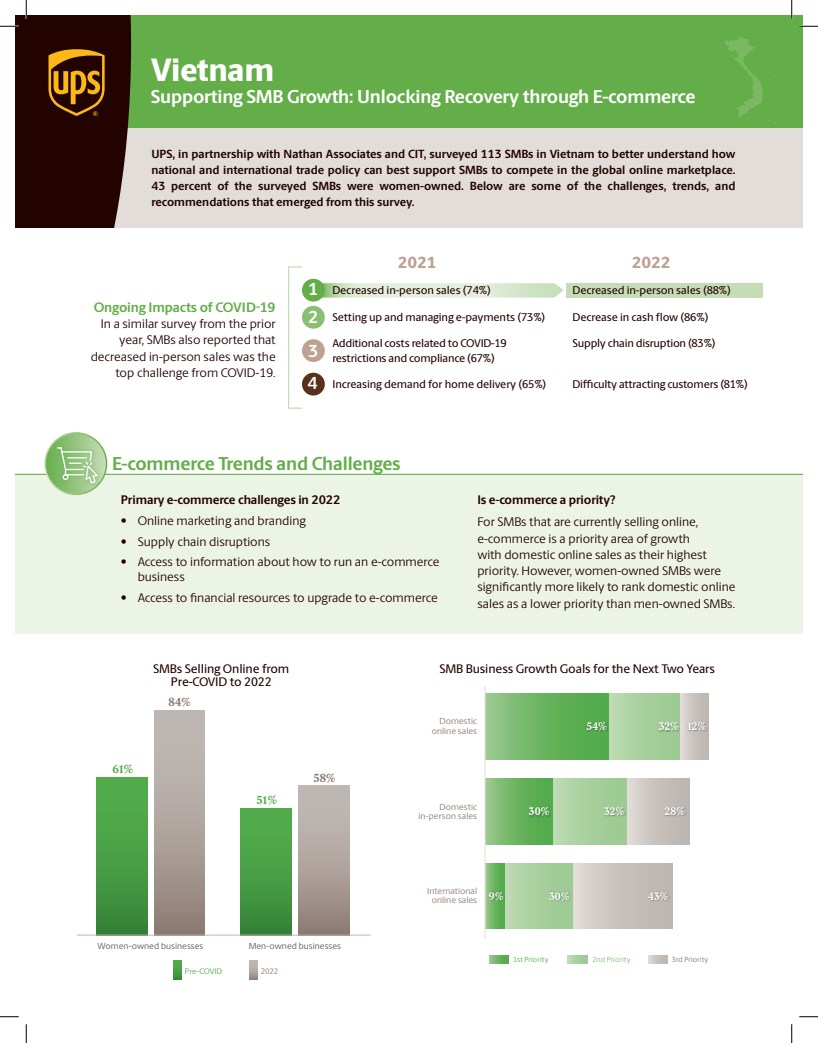
<style>
.page{position:relative;width:818px;height:1043px;background:#fff}
.page>*{position:absolute;margin:0;border:0;box-sizing:border-box;transform-origin:0 0}
.Heading_1{font:800 32.5px "UPS Berlingske Sans";letter-spacing:-.01em;color:#fff}
.Heading_1-2{font:700 18.75px "UPS Berlingske Sans";letter-spacing:-.01em;color:#fff}
.Heading_2{font:700 18.75px "UPS Berlingske Sans";letter-spacing:-.01em;color:#64ae4a}
.t1{font:700 17.5px "UPS Berlingske Sans";color:#fff}
.text{font:800 16.25px "UPS Berlingske Sans";letter-spacing:-.01em;color:#bda193}
.t2{font:700 13.75px "UPS Berlingske Sans";letter-spacing:-.01em;color:#64ae4a}
.text-2{font:12.5px/16.2px "UPS Berlingske Sans";color:#230300}
.text-3{font:500 12.5px/12.9px "UPS Berlingske Sans";letter-spacing:-.015em;color:#230300;text-align:center}
.text-4{font:700 12.5px "UPS Berlingske Sans";letter-spacing:-.01em;color:#230300}
.t3{font:700 11.88px/16.2px "UPS Berlingske Sans";color:#230300;text-align:justify}
.t4{font:700 11.75px "UPS Berlingske Serif Tx";color:#51ab4b}
.t5{font:700 11.75px "UPS Berlingske Serif Tx";color:#8a786f}
.text-5{font:500 11.25px "UPS Berlingske Sans";letter-spacing:-.02em;color:#230300}
.t6{font:700 11.12px "UPS Berlingske Serif Tx";letter-spacing:-.015em;color:#fff}
.t7{font:8.88px/9.6px "UPS Berlingske Sans";color:#8a786f;text-align:right}
.t8{font:8.88px "UPS Berlingske Sans";color:#57585a}
.t9{font:8.12px "UPS Berlingske Sans";letter-spacing:-.005em;color:#51ab4b}
.t10{font:8.12px "UPS Berlingske Sans";color:#8a786f}
.t11{font:7.38px "UPS Berlingske Sans";letter-spacing:.015em;color:#51ab4b}
.t12{font:7.38px "UPS Berlingske Sans";letter-spacing:.01em;color:#7dbc72}
.t13{font:7.38px "UPS Berlingske Sans";letter-spacing:.01em;color:#8a786f}
</style>
<div class="page">
<div style="left:15px;top:15px;width:787px;height:122px;background:#64ae4a"></div>
<div style="left:15px;top:128px;width:787px;height:101px;background:#e3ddd9"></div>
<div style="left:15px;top:15px;width:116px;height:214px;background:#230300"></div>
<svg style="left:48px;top:49px;width:57px;height:67px;background:#784a07"></svg>
<div style="left:15px;top:473px;width:787px;height:161px;background:#ecf4e8"></div>
<hr style="left:15px;top:474px;width:787px;height:1px;background:#64ae4a">
<svg style="left:45px;top:433px;width:62px;height:61px"></svg>
<div style="left:44px;top:432px;width:63px;height:63px;border:1px solid #fff;border-radius:50%"></div>
<div style="left:54px;top:443px;width:47px;height:44px;background:#64ae4a;opacity:.75"></div>
<svg style="left:56px;top:446px;width:43px;height:38px;background:#a4cd92"></svg>
<svg style="left:323px;top:283px;width:240px;height:14px;background:#dae9d1"></svg>
<div style="left:566px;top:283px;width:196px;height:14px;background:#c5ddb7"></div>
<div style="left:302px;top:279px;width:23px;height:22px;background:#64ae4a;border-radius:50%"></div>
<div style="left:302px;top:306px;width:23px;height:23px;background:#88bf71;border-radius:50%"></div>
<div style="left:288px;top:266px;width:15px;height:143px;border:1px solid #c5ddb7"></div>
<svg style="left:173px;top:960px;width:8px;height:19px"></svg>
<svg style="left:249px;top:960px;width:8px;height:19px"></svg>
<div style="left:241px;top:808px;width:51px;height:127px;background:linear-gradient(to bottom,#56b24f,#388639)"></div>
<div style="left:96px;top:777px;width:51px;height:158px;background:linear-gradient(to bottom,#56b24f,#388639)"></div>
<div style="left:299px;top:785px;width:50px;height:150px;background:linear-gradient(to bottom,#c7c2be,#93827a)"></div>
<div style="left:154px;top:710px;width:51px;height:225px;background:linear-gradient(to bottom,#c7c1be,#938279)"></div>
<hr style="left:77px;top:934px;width:293px;height:1px;background:#bdb7b3">
<div style="left:485px;top:693px;width:124px;height:66px;background:linear-gradient(to right,#94c487,#48a640)"></div>
<div style="left:609px;top:693px;width:71px;height:66px;background:linear-gradient(to right,#bbd9b2,#98c78e)"></div>
<div style="left:680px;top:693px;width:28px;height:66px;background:linear-gradient(to right,#ded8d4,#bab3af)"></div>
<div style="left:485px;top:863px;width:20px;height:65px;background:linear-gradient(to right,#93c486,#4da946)"></div>
<div style="left:505px;top:863px;width:68px;height:65px;background:linear-gradient(to right,#bbd9b1,#99c88e)"></div>
<div style="left:573px;top:863px;width:99px;height:65px;background:linear-gradient(to right,#ddd7d3,#b7b1ac)"></div>
<div style="left:485px;top:778px;width:68px;height:66px;background:linear-gradient(to right,#94c487,#49a741)"></div>
<div style="left:553px;top:778px;width:74px;height:66px;background:linear-gradient(to right,#bbd9b2,#99c88e)"></div>
<div style="left:627px;top:778px;width:62px;height:66px;background:linear-gradient(to right,#ddd7d3,#b8b2ad)"></div>
<hr style="left:484px;top:686px;width:1px;height:252px;background:#e3ddd9">
<svg style="left:489px;top:955px;width:19px;height:8px"></svg>
<svg style="left:568px;top:955px;width:19px;height:8px"></svg>
<svg style="left:648px;top:955px;width:19px;height:8px"></svg>
<img style="left:547px;top:888px;width:25px;height:18px">
<img style="left:646px;top:888px;width:25px;height:18px">
<img style="left:487px;top:888px;width:19px;height:18px">
<img style="left:662px;top:804px;width:26px;height:18px">
<img style="left:602px;top:804px;width:25px;height:18px">
<img style="left:527px;top:804px;width:25px;height:18px">
<img style="left:657px;top:719px;width:25px;height:18px">
<img style="left:585px;top:719px;width:25px;height:18px">
<img style="left:684px;top:719px;width:25px;height:18px">
<svg style="left:724px;top:37px;width:56px;height:87px"></svg>
<div style="left:302px;top:339px;width:23px;height:23px;background:#bda193;border-radius:50%"></div>
<div style="left:302px;top:373px;width:23px;height:22px;background:#58311b;border-radius:50%"></div>
<svg style="left:0;top:25px;width:19px;height:2px"></svg>
<svg style="left:799px;top:25px;width:19px;height:2px"></svg>
<svg style="left:0;top:1016px;width:19px;height:1px"></svg>
<svg style="left:799px;top:1016px;width:19px;height:1px"></svg>
<svg style="left:25px;top:0;width:2px;height:19px"></svg>
<svg style="left:25px;top:1024px;width:2px;height:18px"></svg>
<svg style="left:791px;top:0;width:1px;height:19px"></svg>
<svg style="left:791px;top:1024px;width:1px;height:18px"></svg>
<p class="Heading_1" style="left:151px;top:45px;width:125px">Vietnam</p>
<p class="Heading_1-2" style="left:151px;top:83px;width:546px">Supporting SMB Growth: Unlocking Recovery through E-commerce</p>
<p class="t3" style="left:151px;top:145px;width:585px">UPS, in partnership with Nathan Associates and CIT, surveyed 113 SMBs in Vietnam to better understand how national and international trade policy can best support SMBs to compete in the global online marketplace.<br>43 percent of the surveyed SMBs were women-owned. Below are some of the challenges, trends, and recommendations that emerged from this survey.</p>
<p class="t2" style="left:94px;top:297px;width:183px">Ongoing Impacts of COVID-19</p>
<p class="text-2" style="left:91px;top:315px;width:186px;text-align:right">In a similar survey from the prior year, SMBs also reported that decreased in-person sales was the top challenge from COVID-19.</p>
<p class="t1" style="left:308px;top:276px;width:12px">1</p>
<p class="t1" style="left:308px;top:303px;width:12px">2</p>
<p class="t1" style="left:308px;top:338px;width:12px">3</p>
<p class="t1" style="left:307px;top:370px;width:12px">4</p>
<p class="text" style="left:397px;top:250px;width:40px">2021</p>
<p class="text" style="left:631px;top:250px;width:40px">2022</p>
<p class="text-5" style="left:332px;top:281px;width:160px">Decreased in-person sales (74%)</p>
<p class="text-5" style="left:572px;top:281px;width:160px">Decreased in-person sales (88%)</p>
<p class="text-5" style="left:332px;top:307px;width:214px">Setting up and managing e-payments (73%)</p>
<p class="text-5" style="left:572px;top:307px;width:137px">Decrease in cash flow (86%)</p>
<p class="text-5" style="left:332px;top:334px;width:176px">Additional costs related to COVID-19</p>
<p class="text-5" style="left:572px;top:334px;width:144px">Supply chain disruption (83%)</p>
<p class="text-5" style="left:332px;top:349px;width:164px">restrictions and compliance (67%)</p>
<p class="text-5" style="left:332px;top:375px;width:215px">Increasing demand for home delivery (65%)</p>
<p class="text-5" style="left:572px;top:375px;width:177px">Difficulty attracting customers (81%)</p>
<p class="Heading_2" style="left:112px;top:450px;width:290px">E-commerce Trends and Challenges</p>
<p class="text-4" style="left:121px;top:491px;width:221px">Primary e-commerce challenges in 2022</p>
<p class="text-2" style="left:121px;top:512px;width:187px">• Online marketing and branding</p>
<p class="text-2" style="left:121px;top:533px;width:151px">• Supply chain disruptions</p>
<p class="text-2" style="left:138px;top:554px;width:303px;line-height:15px;text-indent:-17px">• Access to information about how to run an e-commerce business</p>
<p class="text-2" style="left:121px;top:589px;width:318px">• Access to financial resources to upgrade to e-commerce</p>
<p class="text-4" style="left:477px;top:491px;width:139px">Is e-commerce a priority?</p>
<p class="text-2" style="left:477px;top:513px;width:260px">For SMBs that are currently selling online, e-commerce is a priority area of growth<br>with domestic online sales as their highest priority. However, women-owned SMBs were significantly more likely to rank domestic online sales as a lower priority than men-owned SMBs.</p>
<p class="text-3" style="left:153px;top:661px;width:138px">SMBs Selling Online from<br>Pre-COVID to 2022</p>
<p class="t4" style="left:113px;top:761px;width:22px">61%</p>
<p class="t5" style="left:169px;top:693px;width:24px">84%</p>
<p class="t4" style="left:256px;top:791px;width:22px">51%</p>
<p class="t5" style="left:313px;top:769px;width:24px">58%</p>
<p class="t8" style="left:97px;top:940px;width:107px">Women-owned businesses</p>
<p class="t8" style="left:249px;top:940px;width:94px">Men-owned businesses</p>
<p class="t10" style="left:261px;top:965px;width:19px">2022</p>
<p class="t9" style="left:185px;top:965px;width:39px">Pre-COVID</p>
<p class="text-3" style="left:439px;top:661px;width:277px">SMB Business Growth Goals for the Next Two Years</p>
<p class="t7" style="left:431px;top:716px;width:47px">Domestic online sales</p>
<p class="t6" style="left:586px;top:718px;width:22px">54%</p>
<p class="t6" style="left:658px;top:718px;width:50px">32% 12%</p>
<p class="t7" style="left:418px;top:801px;width:60px">Domestic in-person sales</p>
<p class="t6" style="left:529px;top:803px;width:22px">30%</p>
<p class="t6" style="left:604px;top:803px;width:22px">32%</p>
<p class="t6" style="left:664px;top:803px;width:22px">28%</p>
<p class="t7" style="left:427px;top:885px;width:51px;text-align:center">International online sales</p>
<p class="t6" style="left:489px;top:887px;width:17px">9%</p>
<p class="t6" style="left:549px;top:887px;width:22px">30%</p>
<p class="t6" style="left:648px;top:887px;width:22px">43%</p>
<p class="t11" style="left:513px;top:954px;width:37px">1st Priority</p>
<p class="t12" style="left:592px;top:954px;width:40px">2nd Priority</p>
<p class="t13" style="left:672px;top:954px;width:38px">3rd Priority</p>
</div>
